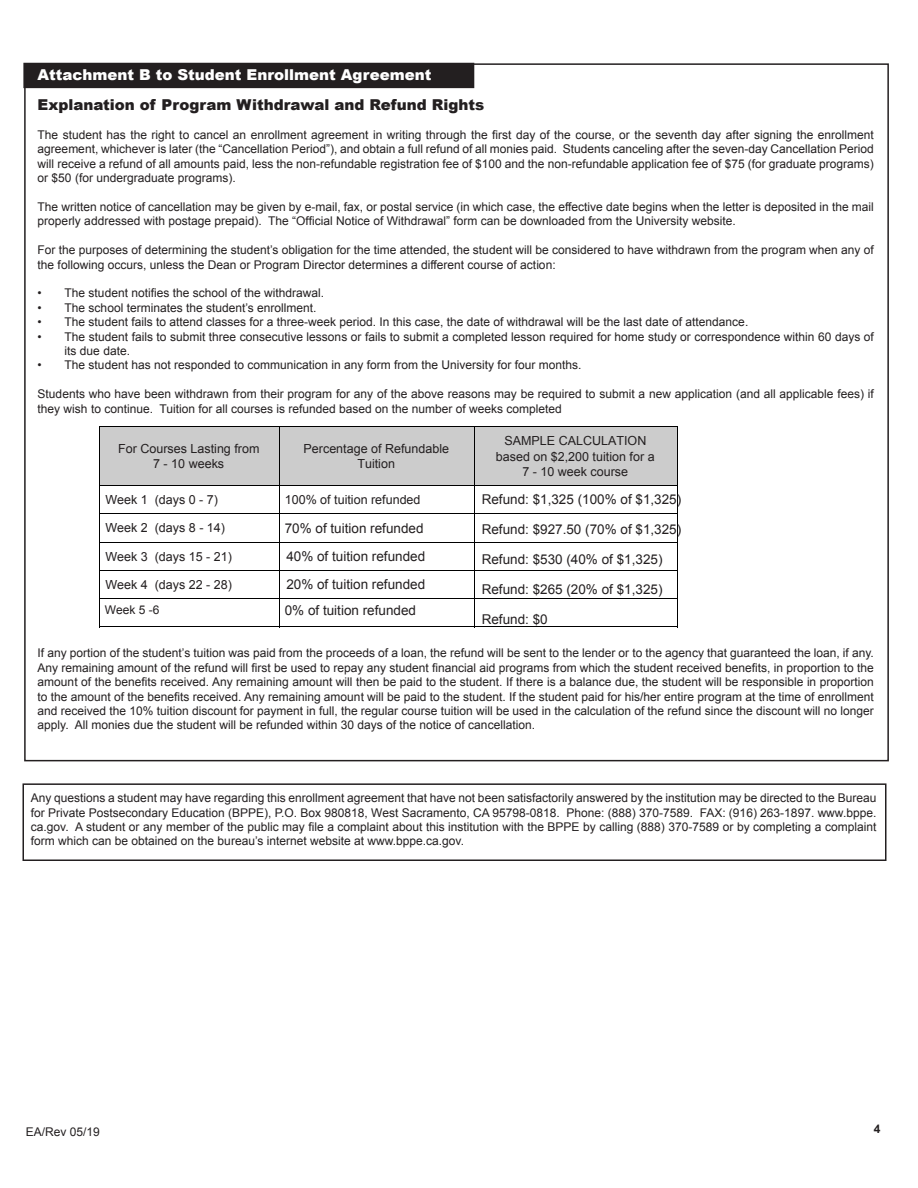
<style>
.page{position:relative;width:918px;height:1188px;background:#fff}
.page>*{position:absolute;margin:0;border:0;box-sizing:border-box;transform-origin:0 0}
.t1{font:900 15px "Arial";color:#231f20}
.t2{font:900 15px "Arial";color:#fff}
.t3{font:13.5px "Arial";color:#231f20}
.t4{font:12.6px/15.5px "Arial";color:#231f20;text-align:center}
.t5{font:12px/14.4px "Arial";color:#231f20}
.t6{font:700 12px "Arial";color:#231f20}
</style>
<div class="page">
<div style="left:24px;top:64px;width:450px;height:23px;background:#231f20"></div>
<div style="left:23px;top:63px;width:451px;height:25px;border:2px solid #231f20"></div>
<div style="left:22px;top:783px;width:864px;height:78px;border:2px solid #231f20"></div>
<div style="left:99px;top:426px;width:180px;height:59px;background:#ccc"></div>
<div style="left:279px;top:426px;width:195px;height:59px;background:#ccc"></div>
<div style="left:474px;top:426px;width:203px;height:59px;background:#ccc"></div>
<hr style="left:474px;top:626px;width:204px;height:1px;background:#000">
<hr style="left:279px;top:626px;width:196px;height:1px;background:#000">
<hr style="left:99px;top:626px;width:181px;height:1px;background:#000">
<hr style="left:474px;top:598px;width:204px;height:1px;background:#000">
<hr style="left:279px;top:598px;width:196px;height:1px;background:#000">
<hr style="left:99px;top:598px;width:181px;height:1px;background:#000">
<hr style="left:474px;top:570px;width:204px;height:1px;background:#000">
<hr style="left:279px;top:570px;width:196px;height:1px;background:#000">
<hr style="left:99px;top:570px;width:181px;height:1px;background:#000">
<hr style="left:474px;top:542px;width:204px;height:1px;background:#000">
<hr style="left:279px;top:542px;width:196px;height:1px;background:#000">
<hr style="left:99px;top:542px;width:181px;height:1px;background:#000">
<hr style="left:474px;top:514px;width:204px;height:1px;background:#000">
<svg style="left:677px;top:486px;width:1px;height:140px"></svg>
<hr style="left:279px;top:514px;width:196px;height:1px;background:#000">
<svg style="left:474px;top:486px;width:1px;height:140px"></svg>
<hr style="left:99px;top:514px;width:181px;height:1px;background:#000">
<svg style="left:99px;top:486px;width:1px;height:140px"></svg>
<svg style="left:279px;top:486px;width:1px;height:140px"></svg>
<hr style="left:474px;top:426px;width:204px;height:1px;background:#000">
<hr style="left:474px;top:485px;width:204px;height:1px;background:#000">
<hr style="left:677px;top:426px;width:1px;height:60px;background:#000">
<hr style="left:279px;top:426px;width:196px;height:1px;background:#000">
<hr style="left:279px;top:485px;width:196px;height:1px;background:#000">
<hr style="left:474px;top:426px;width:1px;height:60px;background:#000">
<hr style="left:99px;top:426px;width:181px;height:1px;background:#000">
<hr style="left:99px;top:485px;width:181px;height:1px;background:#000">
<hr style="left:99px;top:426px;width:1px;height:60px;background:#000">
<hr style="left:279px;top:426px;width:1px;height:60px;background:#000">
<p class="t2" style="left:38px;top:66px;width:395px">Attachment B to Student Enrollment Agreement</p>
<p class="t1" style="left:38px;top:96px;width:448px">Explanation of Program Withdrawal and Refund Rights</p>
<p class="t5" style="left:38px;top:128px;width:838px;text-align:justify">The student has the right to cancel an enrollment agreement in writing through the first day of the course, or the seventh day after signing the enrollment agreement, whichever is later (the “Cancellation Period”), and obtain a full refund of all monies paid. Students canceling after the seven-day Cancellation Period will receive a refund of all amounts paid, less the non-refundable registration fee of $100 and the non-refundable application fee of $75 (for graduate programs) or $50 (for undergraduate programs).</p>
<p class="t5" style="left:38px;top:200px;width:838px">The written notice of cancellation may be given by e-mail, fax, or postal service (in which case, the effective date begins when the letter is deposited in the mail properly addressed with postage prepaid). The “Official Notice of Withdrawal” form can be downloaded from the University website.</p>
<p class="t5" style="left:38px;top:243px;width:838px">For the purposes of determining the student’s obligation for the time attended, the student will be considered to have withdrawn from the program when any of the following occurs, unless the Dean or Program Director determines a different course of action:</p>
<p class="t5" style="left:38px;top:286px;width:288px">• The student notifies the school of the withdrawal.</p>
<p class="t5" style="left:38px;top:301px;width:280px">• The school terminates the student’s enrollment.</p>
<p class="t5" style="left:38px;top:315px;width:712px">• The student fails to attend classes for a three-week period. In this case, the date of withdrawal will be the last date of attendance.</p>
<p class="t5" style="left:65px;top:329px;width:811px;text-indent:-27px">• The student fails to submit three consecutive lessons or fails to submit a completed lesson required for home study or correspondence within 60 days of its due date.</p>
<p class="t5" style="left:38px;top:358px;width:545px">• The student has not responded to communication in any form from the University for four months.</p>
<p class="t5" style="left:38px;top:387px;width:838px">Students who have been withdrawn from their program for any of the above reasons may be required to submit a new application (and all applicable fees) if they wish to continue. Tuition for all courses is refunded based on the number of weeks completed</p>
<p class="t4" style="left:118px;top:441px;width:143px">For Courses Lasting from<br>7 - 10 weeks</p>
<p class="t4" style="left:304px;top:441px;width:147px">Percentage of Refundable<br>Tuition</p>
<p class="t4" style="left:496px;top:433px;width:160px">SAMPLE CALCULATION based on $2,200 tuition for a<br>7 - 10 week course</p>
<p class="t4" style="left:105px;top:492px;width:114px">Week 1 (days 0 - 7)</p>
<p class="t4" style="left:285px;top:492px;width:137px">100% of tuition refunded</p>
<p class="t4" style="left:105px;top:520px;width:121px">Week 2 (days 8 - 14)</p>
<p class="t4" style="left:105px;top:549px;width:128px">Week 3 (days 15 - 21)</p>
<p class="t4" style="left:105px;top:577px;width:128px">Week 4 (days 22 - 28)</p>
<p class="t3" style="left:482px;top:491px;width:201px">Refund: $1,325 (100% of $1,325)</p>
<p class="t3" style="left:482px;top:521px;width:201px">Refund: $927.50 (70% of $1,325)</p>
<p class="t3" style="left:482px;top:551px;width:182px">Refund: $530 (40% of $1,325)</p>
<p class="t3" style="left:482px;top:581px;width:182px">Refund: $265 (20% of $1,325)</p>
<p class="t3" style="left:482px;top:611px;width:68px">Refund: $0</p>
<p class="t3" style="left:285px;top:519px;width:140px">70% of tuition refunded</p>
<p class="t3" style="left:286px;top:547px;width:140px">40% of tuition refunded</p>
<p class="t3" style="left:286px;top:576px;width:140px">20% of tuition refunded</p>
<p class="t3" style="left:285px;top:601px;width:133px">0% of tuition refunded</p>
<p class="t5" style="left:105px;top:603px;width:56px">Week 5 -6</p>
<p class="t5" style="left:38px;top:646px;width:838px;text-align:justify">If any portion of the student’s tuition was paid from the proceeds of a loan, the refund will be sent to the lender or to the agency that guaranteed the loan, if any.<br>Any remaining amount of the refund will first be used to repay any student financial aid programs from which the student received benefits, in proportion to the amount of the benefits received. Any remaining amount will then be paid to the student. If there is a balance due, the student will be responsible in proportion to the amount of the benefits received. Any remaining amount will be paid to the student. If the student paid for his/her entire program at the time of enrollment and received the 10% tuition discount for payment in full, the regular course tuition will be used in the calculation of the refund since the discount will no longer apply. All monies due the student will be refunded within 30 days of the notice of cancellation.</p>
<p class="t5" style="left:31px;top:791px;width:847px;text-align:justify">Any questions a student may have regarding this enrollment agreement that have not been satisfactorily answered by the institution may be directed to the Bureau for Private Postsecondary Education (BPPE), P.O. Box 980818, West Sacramento, CA 95798-0818. Phone: (888) 370-7589. FAX: (916) 263-1897. www.bppe. ca.gov. A student or any member of the public may file a complaint about this institution with the BPPE by calling (888) 370-7589 or by completing a complaint form which can be obtained on the bureau’s internet website at www.bppe.ca.gov.</p>
<p class="t5" style="left:26px;top:1124px;width:76px">EA/Rev 05/19</p>
<p class="t6" style="left:874px;top:1121px;width:8px">4</p>
</div>
